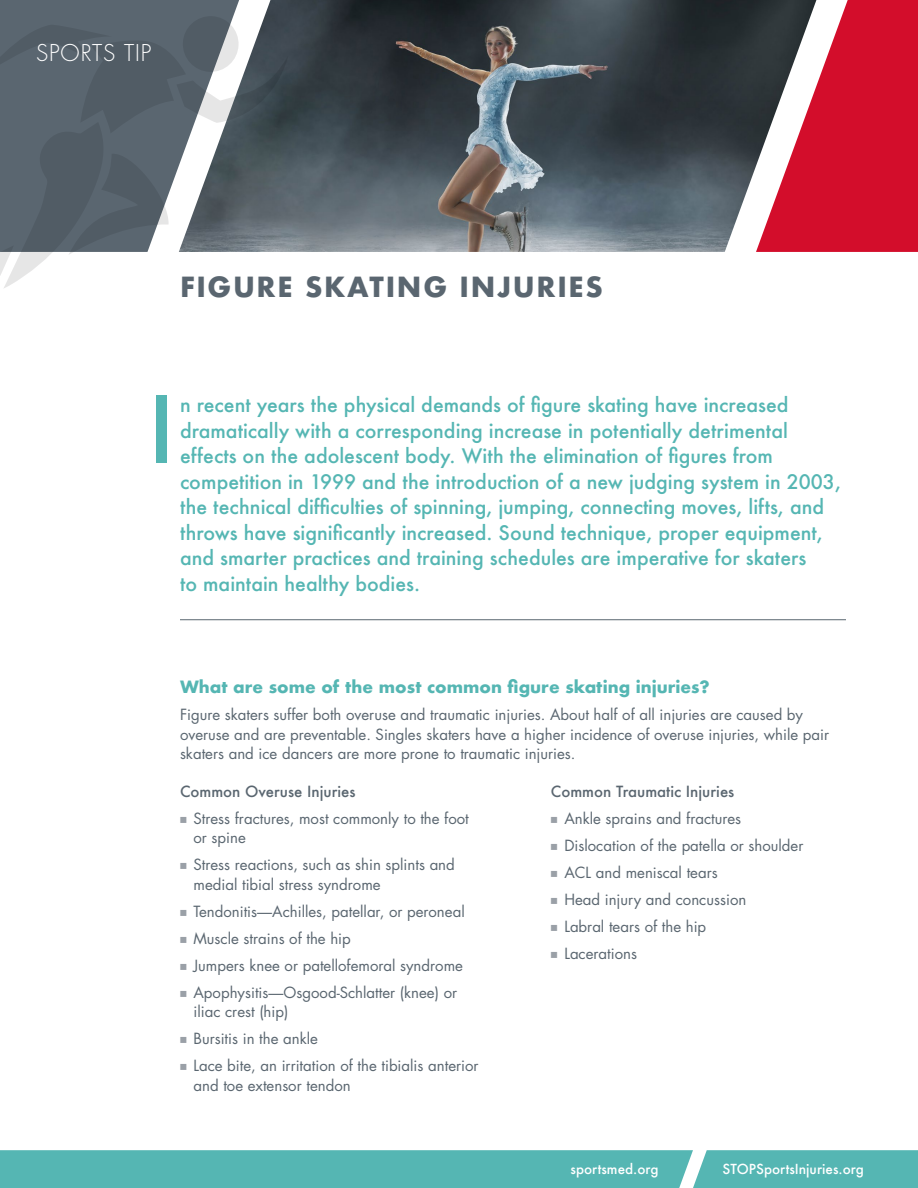
<style>
.page{position:relative;width:918px;height:1188px;background:#fff}
.page>*{position:absolute;margin:0;border:0;box-sizing:border-box;transform-origin:0 0}
.t1{font:500 89.4px "Futura";color:#55b6b3}
.Headline{font:700 27px "Futura";letter-spacing:.06em;color:#5a6670}
.t2{font:300 22.5px "Futura";letter-spacing:.04em;color:#fff}
.Intro_Text{font:500 19.5px/25.5px "Futura";color:#55b6b3}
.Subhead_1{font:700 16.5px "Futura";color:#55b6b3}
.Bullet{font:15px/19.5px "Futura";color:#5a6670}
.Text{font:15px/19.5px "Futura";color:#5a6670}
.Subhead_2{font:500 15px "Futura";color:#5a6670}
.t3{font:500 13.5px "Futura";color:#fff}
.s1{font-family:"Universal Newswith Comm Pi";font-size:12px;color:#9aa0a7}
</style>
<div class="page">
<div style="left:0;top:1150px;width:918px;height:38px;background:#55b6b3"></div>
<div style="left:0;top:0;width:179px;height:16px;background:#5a6670"></div>
<div style="left:816px;top:0;width:102px;height:252px;background:#d30d2b"></div>
<img style="left:179px;top:0;width:637px;height:252px">
<hr style="left:180px;top:619px;width:666px;height:1px;background:#5a6670">
<svg style="left:0;top:16px;width:288px;height:272px"></svg>
<p class="t2" style="left:36px;top:38px;width:117px">SPORTS TIP</p>
<p class="Headline" style="left:180px;top:267px;width:424px">FIGURE SKATING INJURIES</p>
<p class="t1" style="left:148px;top:368px;width:28px">I</p>
<p class="Intro_Text" style="left:180px;top:392px;width:663px">n recent years the physical demands of figure skating have increased dramatically with a corresponding increase in potentially detrimental effects on the adolescent body. With the elimination of figures from competition in 1999 and the introduction of a new judging system in 2003, the technical difficulties of spinning, jumping, connecting moves, lifts, and throws have significantly increased. Sound technique, proper equipment, and smarter practices and training schedules are imperative for skaters<br>to maintain healthy bodies.</p>
<p class="Subhead_1" style="left:180px;top:675px;width:531px">What are some of the most common figure skating injuries?</p>
<p class="Text" style="left:180px;top:705px;width:651px">Figure skaters suffer both overuse and traumatic injuries. About half of all injuries are caused by overuse and are preventable. Singles skaters have a higher incidence of overuse injuries, while pair skaters and ice dancers are more prone to traumatic injuries.</p>
<p class="Subhead_2" style="left:180px;top:781px;width:177px">Common Overuse Injuries</p>
<p class="Bullet" style="left:194px;top:808px;width:277px;text-indent:-14px"><span class="s1">n</span> Stress fractures, most commonly to the foot or spine</p>
<p class="Bullet" style="left:194px;top:855px;width:263px;text-indent:-14px"><span class="s1">n</span> Stress reactions, such as shin splints and medial tibial stress syndrome</p>
<p class="Bullet" style="left:180px;top:901px;width:286px"><span class="s1">n</span> Tendonitis—Achilles, patellar, or peroneal</p>
<p class="Bullet" style="left:180px;top:928px;width:172px"><span class="s1">n</span> Muscle strains of the hip</p>
<p class="Bullet" style="left:180px;top:955px;width:284px"><span class="s1">n</span> Jumpers knee or patellofemoral syndrome</p>
<p class="Bullet" style="left:194px;top:982px;width:265px;text-indent:-14px"><span class="s1">n</span> Apophysitis—Osgood-Schlatter (knee) or iliac crest (hip)</p>
<p class="Bullet" style="left:180px;top:1029px;width:139px"><span class="s1">n</span> Bursitis in the ankle</p>
<p class="Bullet" style="left:194px;top:1056px;width:287px;text-indent:-14px"><span class="s1">n</span> Lace bite, an irritation of the tibialis anterior and toe extensor tendon</p>
<p class="Subhead_2" style="left:551px;top:781px;width:185px">Common Traumatic Injuries</p>
<p class="Bullet" style="left:551px;top:808px;width:192px"><span class="s1">n</span> Ankle sprains and fractures</p>
<p class="Bullet" style="left:551px;top:835px;width:254px"><span class="s1">n</span> Dislocation of the patella or shoulder</p>
<p class="Bullet" style="left:551px;top:862px;width:168px"><span class="s1">n</span> ACL and meniscal tears</p>
<p class="Bullet" style="left:551px;top:889px;width:197px"><span class="s1">n</span> Head injury and concussion</p>
<p class="Bullet" style="left:551px;top:916px;width:157px"><span class="s1">n</span> Labral tears of the hip</p>
<p class="Bullet" style="left:551px;top:943px;width:88px"><span class="s1">n</span> Lacerations</p>
<p class="t3" style="left:571px;top:1160px;width:90px">sportsmed.org</p>
<p class="t3" style="left:723px;top:1160px;width:143px">STOPSportsInjuries.org</p>
</div>
